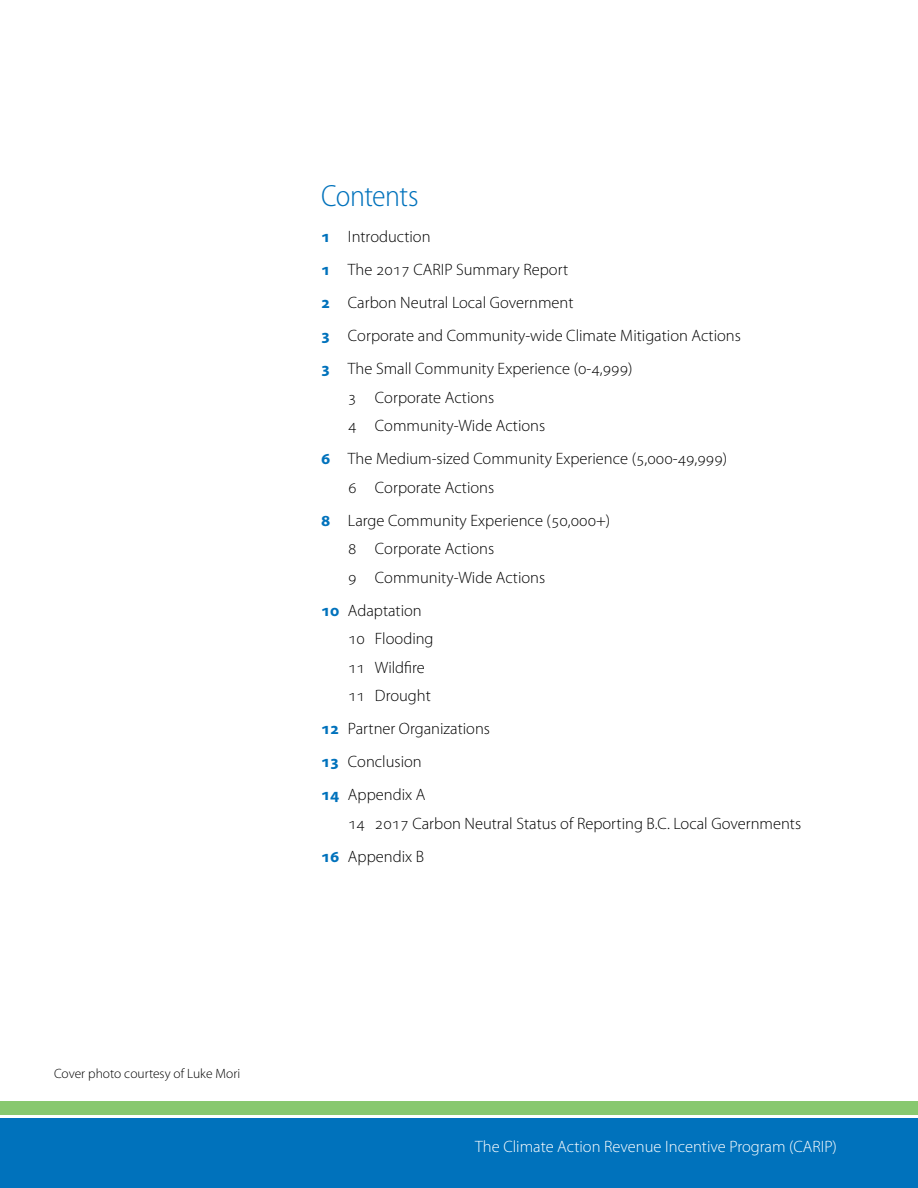
<style>
.page{position:relative;width:918px;height:1188px;background:#fff}
.page>*{position:absolute;margin:0;border:0;box-sizing:border-box;transform-origin:0 0}
.t1{font:300 semi-condensed 30.75px "Myriad Pro";letter-spacing:-.025em;color:#0072bc}
.t2{font:300 16.5px "Myriad Pro";color:#000}
.t3{font:300 16.5px "Myriad Pro";color:#fff}
.footnote{font:300 13.5px "Myriad Pro";color:#000}
.s1{font-weight:700;color:#0072bc}
</style>
<div class="page">
<div style="left:0;top:1118px;width:918px;height:70px;background:#0072bc"></div>
<div style="left:0;top:1102px;width:918px;height:13px;background:#88c86f"></div>
<p class="footnote" style="left:54px;top:1066px;width:188px">Cover photo courtesy of Luke Mori</p>
<p class="t1" style="left:321px;top:179px;width:99px">Contents</p>
<p class="t2" style="left:321px;top:227px;width:111px"><span class="s1">1</span> Introduction</p>
<p class="t2" style="left:321px;top:260px;width:249px"><span class="s1">1</span> The 2017 CARIP Summary Report</p>
<p class="t2" style="left:321px;top:293px;width:254px"><span class="s1">2</span> Carbon Neutral Local Government</p>
<p class="t2" style="left:321px;top:326px;width:421px"><span class="s1">3</span> Corporate and Community-wide Climate Mitigation Actions</p>
<p class="t2" style="left:321px;top:359px;width:313px"><span class="s1">3</span> The Small Community Experience (0-4,999)</p>
<p class="t2" style="left:348px;top:388px;width:148px">3 Corporate Actions</p>
<p class="t2" style="left:348px;top:416px;width:199px">4 Community-Wide Actions</p>
<p class="t2" style="left:321px;top:449px;width:408px"><span class="s1">6</span> The Medium-sized Community Experience (5,000-49,999)</p>
<p class="t2" style="left:348px;top:478px;width:148px">6 Corporate Actions</p>
<p class="t2" style="left:321px;top:511px;width:291px"><span class="s1">8</span> Large Community Experience (50,000+)</p>
<p class="t2" style="left:348px;top:539px;width:148px">8 Corporate Actions</p>
<p class="t2" style="left:348px;top:568px;width:199px">9 Community-Wide Actions</p>
<p class="t2" style="left:321px;top:601px;width:102px"><span class="s1">10</span> Adaptation</p>
<p class="t2" style="left:348px;top:629px;width:87px">10 Flooding</p>
<p class="t2" style="left:348px;top:658px;width:78px">11 Wildfire</p>
<p class="t2" style="left:348px;top:686px;width:84px">11 Drought</p>
<p class="t2" style="left:321px;top:719px;width:171px"><span class="s1">12</span> Partner Organizations</p>
<p class="t2" style="left:321px;top:752px;width:102px"><span class="s1">13</span> Conclusion</p>
<p class="t2" style="left:321px;top:785px;width:106px"><span class="s1">14</span> Appendix A</p>
<p class="t2" style="left:348px;top:814px;width:455px">14 2017 Carbon Neutral Status of Reporting B.C. Local Governments</p>
<p class="t2" style="left:321px;top:847px;width:105px"><span class="s1">16</span> Appendix B</p>
<p class="t3" style="left:475px;top:1138px;width:363px">The Climate Action Revenue Incentive Program (CARIP)</p>
</div>
